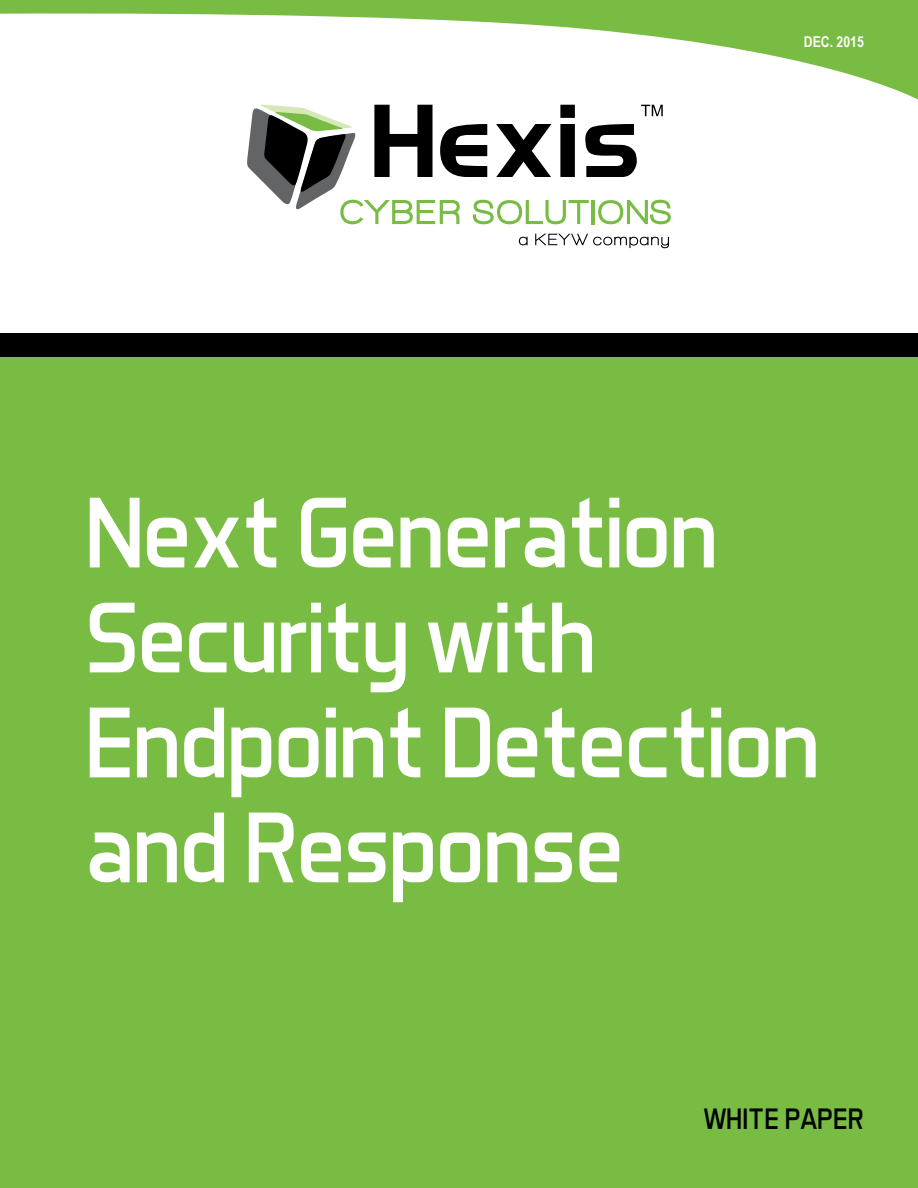
<style>
.page{position:relative;width:918px;height:1188px;background:#fff}
.page>*{position:absolute;margin:0;border:0;box-sizing:border-box;transform-origin:0 0}
.t1{font:102px/105px "Aero Matics";letter-spacing:-.025em;color:#fff}
.t2{font:30px "Aero Matics";color:#000}
.t3{font:700 15px "Arial Narrow";color:#fff}
</style>
<div class="page">
<svg style="left:519px;top:237px;width:9px;height:8px"></svg>
<svg style="left:535px;top:234px;width:134px;height:14px"></svg>
<svg style="left:247px;top:105px;width:424px;height:119px"></svg>
<div style="left:0;top:356px;width:918px;height:832px;background:#79bc43"></div>
<div style="left:0;top:333px;width:918px;height:23px;background:#000"></div>
<svg style="left:0;top:0;width:918px;height:105px"></svg>
<p class="t3" style="left:804px;top:30px;width:62px">DEC. 2015</p>
<p class="t1" style="left:85px;top:478px;width:737px">Next Generation<br>Security with<br>Endpoint Detection and Response</p>
<p class="t2" style="left:704px;top:1101px;width:161px">WHITE PAPER</p>
</div>
